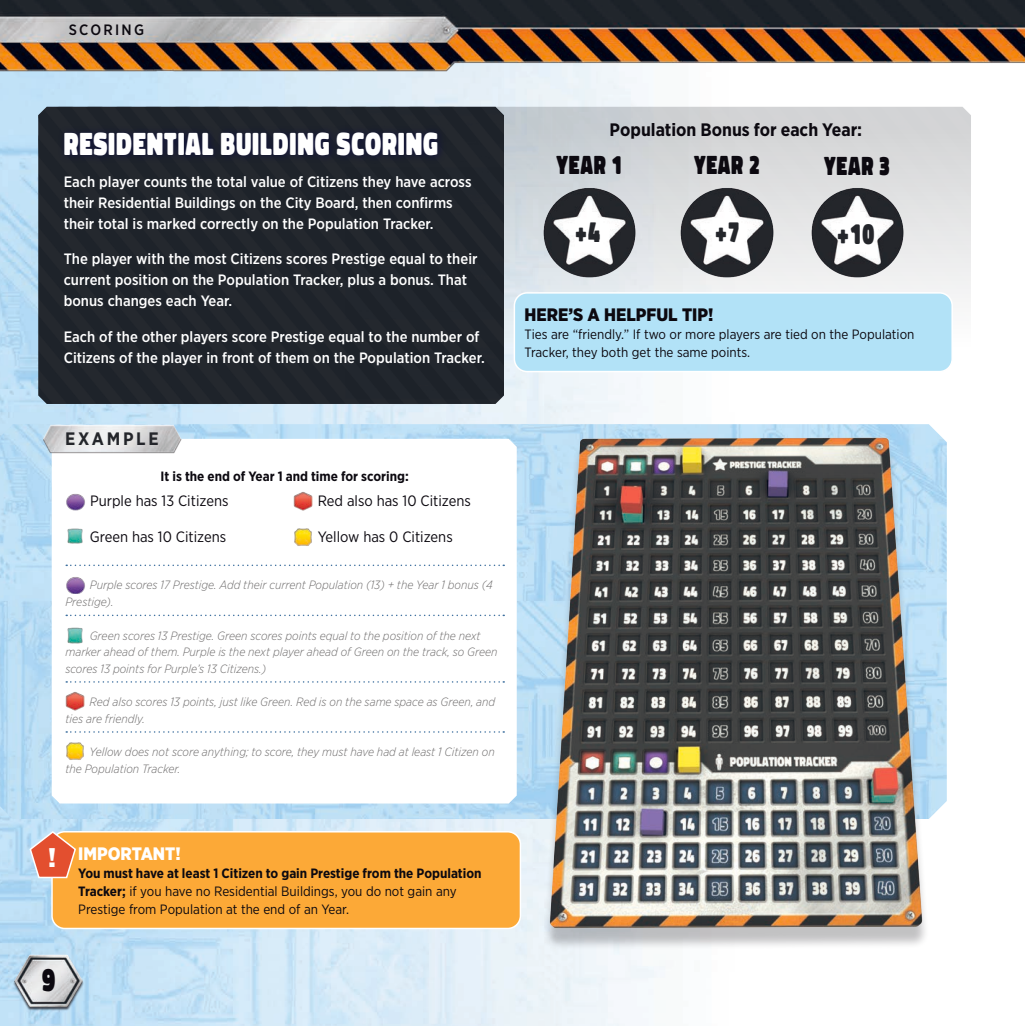
<style>
.page{position:relative;width:1025px;height:1026px;background:#fff}
.page>*{position:absolute;margin:0;border:0;box-sizing:border-box;transform-origin:0 0}
.t1{font:30px "Spot";letter-spacing:.03em;color:#fff}
.t2{font:30px "Spot";color:#0c0910}
.t3{font:27px "Spot";color:#24262b}
.t4{font:900 27px "Gotham Narrow";color:#fff}
.t5{font:24.6px "Spot";letter-spacing:.03em;color:#0c0910}
.t6{font:700 18px "Gotham Narrow";color:#0c0910}
.t7{font:900 18px "Gotham Narrow";color:#0c0910}
.t8{font:900 18px "Gotham Narrow";color:#fff}
.t9{font:700 18px "Gotham Narrow";letter-spacing:.15em;color:#24262b}
.t10{font:500 15px/21px "Gotham Narrow";color:#fff}
.t11{font:15px "Gotham Narrow";color:#0c0910}
.t12{font:500 15px "Gotham Narrow";letter-spacing:.15em;color:#0c0910}
.t13{font:13.5px/18px "Gotham Narrow";color:#0c0910}
.t14{font:700 13.5px "Gotham Narrow";color:#0c0910}
.t15{font:italic 300 12px/16.5px "Gotham Narrow";color:#6e6c6c}
.s1{font-weight:700}
</style>
<div class="page">
<img style="left:0;top:71px;width:947px;height:954px">
<div style="left:13px;top:954px;width:71px;height:56px;background:#0c0910;opacity:.75"></div>
<img style="left:15px;top:947px;width:68px;height:67px">
<img style="left:0;top:0;width:1025px;height:71px">
<img style="left:504px;top:107px;width:467px;height:288px">
<div style="left:52px;top:831px;width:468px;height:97px;background:#fca937;border-radius:13px"></div>
<div style="left:51px;top:830px;width:470px;height:99px;border:2px solid #fff;border-radius:13px"></div>
<div style="left:514px;top:293px;width:438px;height:78px;background:#b2e2f7;border-radius:13px"></div>
<div style="left:513px;top:292px;width:440px;height:80px;border:2px solid #fff;border-radius:13px"></div>
<img style="left:0;top:424px;width:525px;height:394px">
<svg style="left:52px;top:439px;width:465px;height:364px"></svg>
<div style="left:38px;top:107px;width:466px;height:297px;background:#20252b"></div>
<img style="left:43px;top:424px;width:151px;height:29px">
<img style="left:525px;top:423px;width:421px;height:519px">
<svg style="left:29px;top:829px;width:48px;height:49px"></svg>
<img style="left:540px;top:183px;width:98px;height:98px">
<img style="left:678px;top:183px;width:98px;height:98px">
<img style="left:808px;top:183px;width:98px;height:98px">
<div style="left:58px;top:125px;width:388px;height:39px;background:#191c32"></div>
<svg style="left:66px;top:564px;width:438px;height:2px"></svg>
<svg style="left:66px;top:614px;width:438px;height:2px"></svg>
<svg style="left:66px;top:681px;width:438px;height:1px"></svg>
<svg style="left:66px;top:731px;width:438px;height:1px"></svg>
<img style="left:65px;top:575px;width:21px;height:19px">
<img style="left:66px;top:626px;width:17px;height:18px">
<img style="left:65px;top:691px;width:19px;height:19px">
<img style="left:65px;top:741px;width:19px;height:19px">
<img style="left:65px;top:492px;width:21px;height:18px">
<img style="left:66px;top:527px;width:17px;height:17px">
<img style="left:294px;top:491px;width:18px;height:19px">
<img style="left:294px;top:527px;width:19px;height:19px">
<p class="t12" style="left:69px;top:20px;width:77px">SCORING</p>
<h1 class="t1" style="left:64px;top:130px;width:376px">RESIDENTIAL BUILDING SCORING</h1>
<p class="t10" style="left:64px;top:170px;width:409px">Each player counts the total value of Citizens they have across their Residential Buildings on the City Board, then confirms their total is marked correctly on the Population Tracker.</p>
<p class="t10" style="left:64px;top:248px;width:415px">The player with the most Citizens scores Prestige equal to their current position on the Population Tracker, plus a bonus. That bonus changes each Year.</p>
<p class="t10" style="left:64px;top:326px;width:422px">Each of the other players score Prestige equal to the number of<br>Citizens of the player in front of them on the Population Tracker.</p>
<h3 class="t9" style="left:65px;top:427px;width:95px">EXAMPLE</h3>
<p class="t14" style="left:160px;top:467px;width:250px">It is the end of Year 1 and time for scoring:</p>
<p class="t11" style="left:90px;top:491px;width:140px">Purple has 13 Citizens</p>
<p class="t11" style="left:90px;top:527px;width:138px">Green has 10 Citizens</p>
<p class="t11" style="left:318px;top:491px;width:155px">Red also has 10 Citizens</p>
<p class="t11" style="left:318px;top:527px;width:137px">Yellow has 0 Citizens</p>
<p class="t15" style="left:65px;top:576px;width:429px;text-indent:24px">Purple scores 17 Prestige. Add their current Population (13) + the Year 1 bonus (4<br>Prestige).</p>
<p class="t15" style="left:65px;top:626px;width:434px;text-indent:24px">Green scores 13 Prestige. Green scores points equal to the position of the next marker ahead of them. Purple is the next player ahead of Green on the track, so Green scores 13 points for Purple’s 13 Citizens.)</p>
<p class="t15" style="left:65px;top:693px;width:431px;text-indent:24px">Red also scores 13 points, just like Green. Red is on the same space as Green, and ties are friendly.</p>
<p class="t15" style="left:65px;top:743px;width:431px;text-indent:24px">Yellow does not score anything; to score, they must have had at least 1 Citizen on the Population Tracker.</p>
<h3 class="t6" style="left:609px;top:118px;width:254px">Population Bonus for each Year:</h3>
<h3 class="t5" style="left:556px;top:153px;width:67px">YEAR 1</h3>
<h3 class="t5" style="left:694px;top:153px;width:67px">YEAR 2</h3>
<h3 class="t5" style="left:824px;top:155px;width:67px">YEAR 3</h3>
<h2 class="t3" style="left:575px;top:220px;width:26px">+4</h2>
<h2 class="t3" style="left:715px;top:220px;width:26px">+7</h2>
<h2 class="t3" style="left:837px;top:221px;width:39px">+10</h2>
<h3 class="t7" style="left:524px;top:303px;width:190px">HERE’S A HELPFUL TIP!</h3>
<p class="t13" style="left:524px;top:325px;width:391px">Ties are “friendly.” If two or more players are tied on the Population<br>Tracker, they both get the same points.</p>
<h2 class="t4" style="left:48px;top:839px;width:9px">!</h2>
<h1 class="t2" style="left:42px;top:966px;width:15px">9</h1>
<h3 class="t8" style="left:78px;top:841px;width:104px">IMPORTANT!</h3>
<p class="t13" style="left:78px;top:864px;width:405px"><span class="s1">You must have at least 1 Citizen to gain Prestige from the Population<br>Tracker;</span> if you have no Residential Buildings, you do not gain any<br>Prestige from Population at the end of an Year.</p>
</div>
